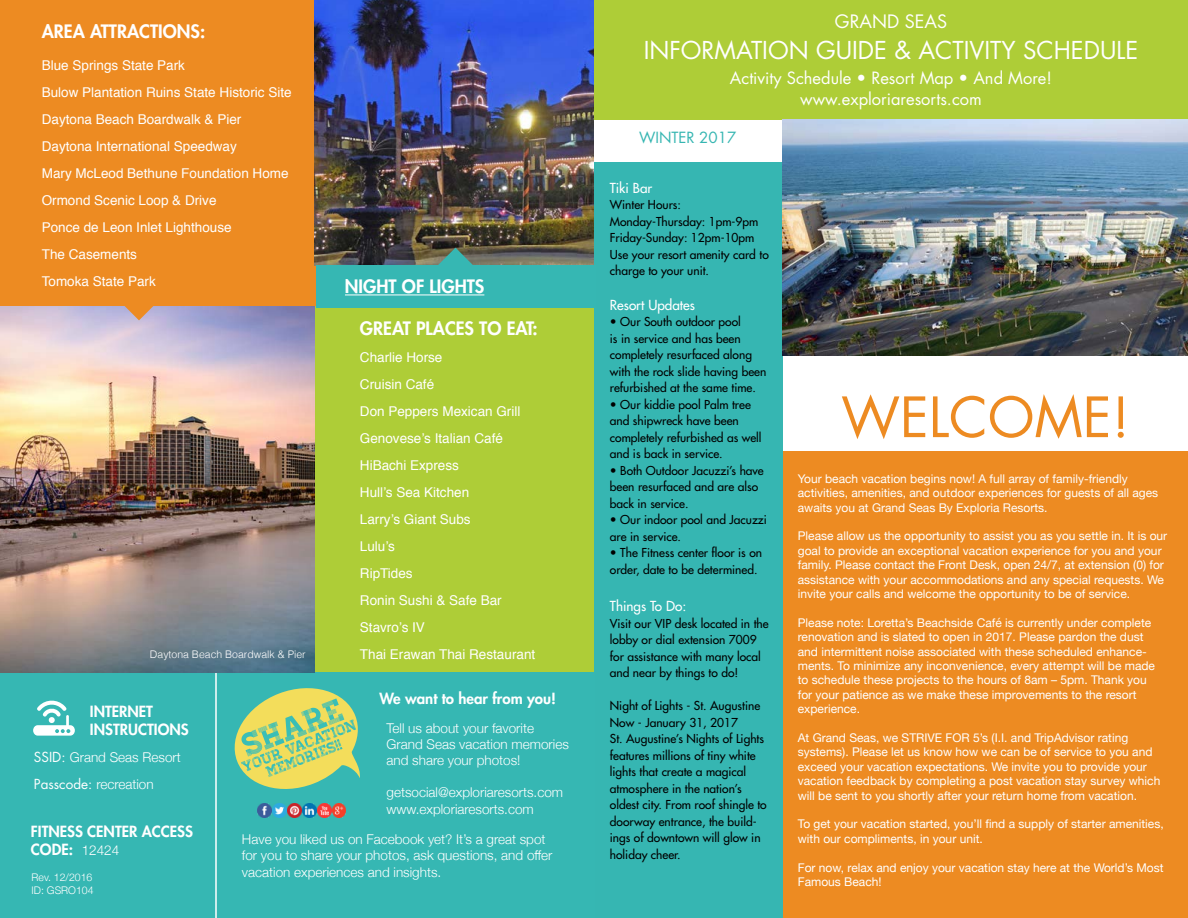
<style>
.page{position:relative;width:1188px;height:918px;background:#fff}
.page>*{position:absolute;margin:0;border:0;box-sizing:border-box;transform-origin:0 0}
.t1{font:54px "Futura Std";color:#ed8b22}
.t2{font:24px "Futura Std";color:#fff}
.t3{font:800 18px "Futura Std";color:#fff}
.t4{font:18px "Futura Std";color:#fff}
.t5{font:16.5px/21.1px "Futura Std";color:#fff;text-align:center}
.t6{font:800 15px/18px "Futura Std";color:#fff}
.t7{font:15px "Futura Std";color:#36b6b2}
.t8{font:13.5px/27px "Helvetica";color:#fff}
.t9{font:300 13.5px/16.2px "Helvetica Neue";color:#fff}
.t10{font:500 13.5px "Futura Std";color:#fff}
.t11{font:12px/14.4px "Helvetica Neue";color:#fff}
.t12{font:500 12px/16.5px "Futura Std";color:#000}
.t13{font:300 10.5px "Helvetica";color:#fff}
.t14{font:300 10.5px/12.6px "Helvetica Neue";color:#fff}
.s1{font-family:"Futura Std";font-weight:400}
.s2{font-family:"Helvetica Neue";font-weight:300;font-size:13.5px}
</style>
<div class="page">
<div style="left:315px;top:306px;width:279px;height:368px;background:#aecd37"></div>
<div style="left:783px;top:452px;width:405px;height:466px;background:#ed8b22"></div>
<div style="left:594px;top:0;width:594px;height:120px;background:#aecd37"></div>
<div style="left:594px;top:162px;width:189px;height:756px;background:#36b6b2"></div>
<div style="left:0;top:0;width:317px;height:306px;background:#ed8b22"></div>
<div style="left:0;top:673px;width:595px;height:245px;background:#36b7b3"></div>
<svg style="left:234px;top:688px;width:126px;height:101px"></svg>
<img style="left:258px;top:803px;width:88px;height:14px">
<img style="left:315px;top:0;width:279px;height:265px">
<div style="left:316px;top:265px;width:279px;height:43px;background:#36b7b3"></div>
<hr style="left:345px;top:294px;width:139px;height:1px;background:#fff">
<svg style="left:436px;top:248px;width:38px;height:17px"></svg>
<hr style="left:215px;top:318px;width:2px;height:600px;background:#fff">
<img style="left:0;top:306px;width:315px;height:367px">
<img style="left:783px;top:120px;width:405px;height:236px">
<svg style="left:120px;top:306px;width:38px;height:14px"></svg>
<svg style="left:33px;top:701px;width:42px;height:35px"></svg>
<h3 class="t3" style="left:42px;top:20px;width:165px">AREA ATTRACTIONS:</h3>
<p class="t8" style="left:42px;top:52px;width:251px">Blue Springs State Park<br>Bulow Plantation Ruins State Historic Site<br>Daytona Beach Boardwalk &amp; Pier<br>Daytona International Speedway<br>Mary McLeod Bethune Foundation Home<br>Ormond Scenic Loop &amp; Drive<br>Ponce de Leon Inlet Lighthouse<br>The Casements<br>Tomoka State Park</p>
<h3 class="t3" style="left:345px;top:275px;width:141px">NIGHT OF LIGHTS</h3>
<h3 class="t3" style="left:360px;top:317px;width:179px">GREAT PLACES TO EAT:</h3>
<p class="t8" style="left:360px;top:344px;width:162px">Charlie Horse<br>Cruisin Café<br>Don Peppers Mexican Grill<br>Genovese’s Italian Café<br>HiBachi Express<br>Hull’s Sea Kitchen<br>Larry’s Giant Subs<br>Lulu’s<br>RipTides<br>Ronin Sushi &amp; Safe Bar<br>Stavro’s IV</p>
<p class="t13" style="left:150px;top:646px;width:157px">Daytona Beach Boardwalk &amp; Pier</p>
<p class="t8" style="left:360px;top:641px;width:177px">Thai Erawan Thai Restaurant</p>
<p class="t6" style="left:90px;top:703px;width:100px">INTERNET<br>INSTRUCTIONS</p>
<p class="t9" style="left:34px;top:743px;width:148px;line-height:27px"><span class="s1">SSID:</span> Grand Seas Resort<br><span class="s1">Passcode:</span> recreation</p>
<p class="t6" style="left:31px;top:822px;width:164px">FITNESS CENTER ACCESS<br>CODE: <span class="s2">12424</span></p>
<p class="t14" style="left:32px;top:870px;width:64px">Rev. 12/2016<br>ID: GSRO104</p>
<p class="t6" style="left:379px;top:689px;width:178px">We want to hear from you!</p>
<p class="t9" style="left:387px;top:719px;width:184px">Tell us about your favorite<br>Grand Seas vacation memories and share your photos!</p>
<p class="t9" style="left:387px;top:784px;width:178px">getsocial@exploriaresorts.com www.exploriaresorts.com</p>
<p class="t9" style="left:242px;top:830px;width:312px">Have you liked us on Facebook yet? It’s a great spot for you to share your photos, ask questions, and offer vacation experiences and insights.</p>
<h3 class="t4" style="left:835px;top:10px;width:114px">GRAND SEAS</h3>
<h2 class="t2" style="left:644px;top:35px;width:496px">INFORMATION GUIDE &amp; ACTIVITY SCHEDULE</h2>
<h3 class="t5" style="left:730px;top:68px;width:324px">Activity Schedule • Resort Map • And More! www.exploriaresorts.com</h3>
<p class="t7" style="left:639px;top:128px;width:99px">WINTER 2017</p>
<p class="t10" style="left:610px;top:179px;width:44px">Tiki Bar</p>
<p class="t12" style="left:610px;top:197px;width:160px">Winter Hours:<br>Monday-Thursday: 1pm-9pm<br>Friday-Sunday: 12pm-10pm<br>Use your resort amenity card to charge to your unit.</p>
<p class="t10" style="left:610px;top:296px;width:87px">Resort Updates</p>
<p class="t12" style="left:610px;top:314px;width:158px">• Our South outdoor pool<br>is in service and has been completely resurfaced along with the rock slide having been refurbished at the same time.</p>
<p class="t12" style="left:610px;top:396px;width:153px">• Our kiddie pool Palm tree and shipwreck have been completely refurbished as well and is back in service.</p>
<p class="t12" style="left:610px;top:462px;width:155px">• Both Outdoor Jacuzzi’s have been resurfaced and are also back in service.</p>
<p class="t12" style="left:610px;top:512px;width:159px">• Our indoor pool and Jacuzzi are in service.</p>
<p class="t12" style="left:610px;top:545px;width:154px">• The Fitness center floor is on order, date to be determined.</p>
<p class="t10" style="left:610px;top:598px;width:78px">Things To Do:</p>
<p class="t12" style="left:610px;top:615px;width:160px">Visit our VIP desk located in the lobby or dial extension 7009 for assistance with many local and near by things to do!</p>
<p class="t12" style="left:610px;top:698px;width:158px">Night of Lights - St. Augustine<br>Now - January 31, 2017<br>St. Augustine’s Nights of Lights features millions of tiny white lights that create a magical atmosphere in the nation’s oldest city. From roof shingle to doorway entrance, the build&shy;ings of downtown will glow in holiday cheer.</p>
<h1 class="t1" style="left:841px;top:383px;width:290px">WELCOME!</h1>
<p class="t11" style="left:798px;top:472px;width:362px">Your beach vacation begins now! A full array of family-friendly activities, amenities, and outdoor experiences for guests of all ages awaits you at Grand Seas By Exploria Resorts.</p>
<p class="t11" style="left:798px;top:530px;width:371px">Please allow us the opportunity to assist you as you settle in. It is our goal to provide an exceptional vacation experience for you and your family. Please contact the Front Desk, open 24/7, at extension (0) for assistance with your accommodations and any special requests. We invite your calls and welcome the opportunity to be of service.</p>
<p class="t11" style="left:798px;top:616px;width:359px">Please note: Loretta’s Beachside Café is currently under complete renovation and is slated to open in 2017. Please pardon the dust and intermittent noise associated with these scheduled enhance&shy;ments. To minimize any inconvenience, every attempt will be made to schedule these projects to the hours of 8am – 5pm. Thank you for your patience as we make these improvements to the resort experience.</p>
<p class="t11" style="left:798px;top:731px;width:364px">At Grand Seas, we STRIVE FOR 5’s (I.I. and TripAdvisor rating systems). Please let us know how we can be of service to you and exceed your vacation expectations. We invite you to provide your vacation feedback by completing a post vacation stay survey which will be sent to you shortly after your return home from vacation.</p>
<p class="t11" style="left:798px;top:818px;width:367px">To get your vacation started, you’ll find a supply of starter amenities, with our compliments, in your unit.</p>
<p class="t11" style="left:798px;top:861px;width:367px">For now, relax and enjoy your vacation stay here at the World’s Most<br>Famous Beach!</p>
</div>
